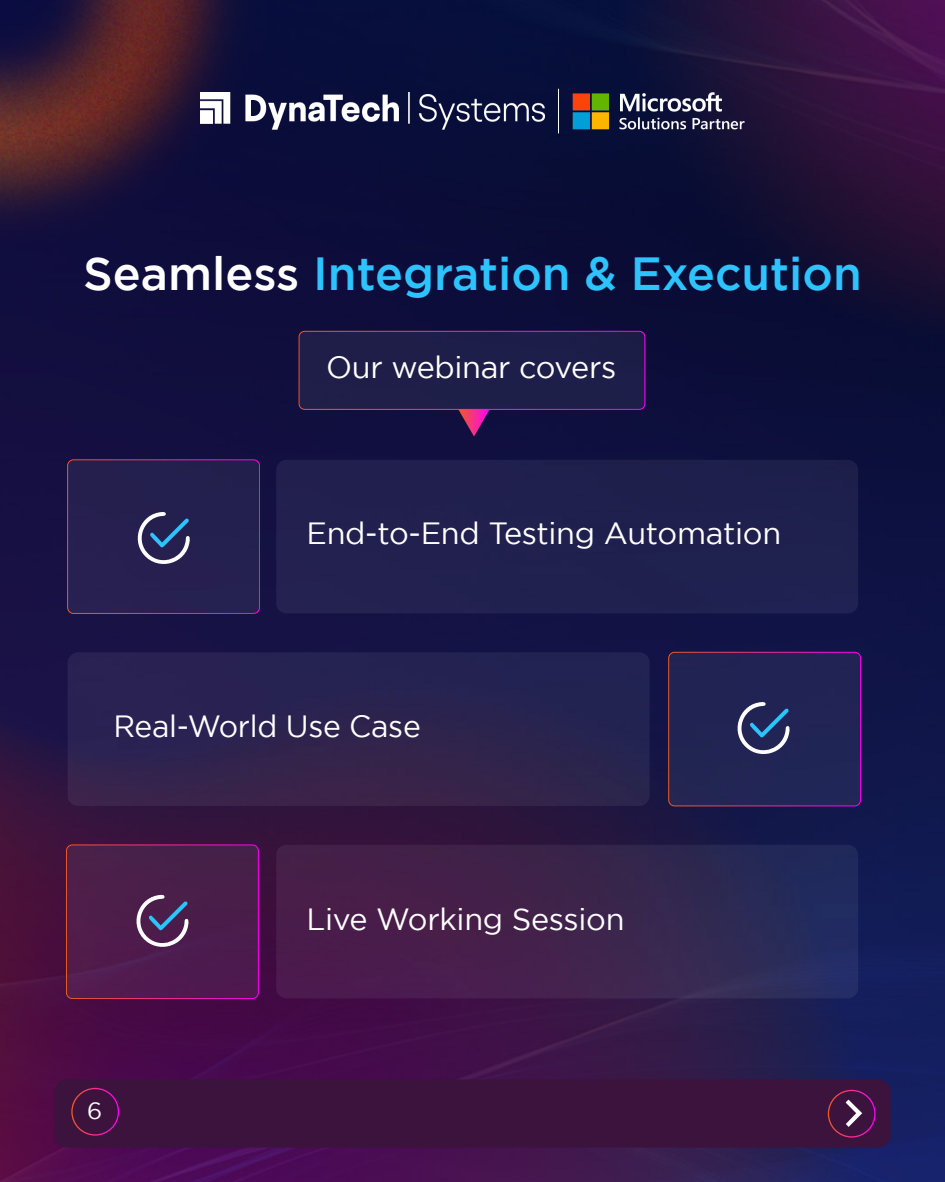
<style>
.page{position:relative;width:945px;height:1182px;background:#fff}
.page>*{position:absolute;margin:0;border:0;box-sizing:border-box;transform-origin:0 0}
.t1{font:500 46.38px "Gotham";color:#2cc3ff}
.t2{font:30.62px "Gotham";letter-spacing:-.01em;color:#fff}
.t3{font:23.36px "Gotham";color:#fff}
.s1{color:#fff}
</style>
<div class="page">
<img style="left:0;top:0;width:945px;height:1181px">
<div style="left:54px;top:1079px;width:837px;height:68px;background:#3b133d;border-radius:12px"></div>
<div style="left:71px;top:1087px;width:48px;height:48px;border:1px solid #fff;border-radius:50%"></div>
<div style="left:828px;top:1089px;width:48px;height:48px;border:1px solid #fff;border-radius:50%"></div>
<svg style="left:846px;top:1099px;width:16px;height:27px"></svg>
<img style="left:572px;top:88px;width:172px;height:46px">
<img style="left:201px;top:93px;width:344px;height:36px">
<hr style="left:558px;top:89px;width:1px;height:44px;background:#fff">
<div style="left:300px;top:331px;width:346px;height:78px;background:#1e1e49;border-radius:6px"></div>
<div style="left:299px;top:331px;width:346px;height:78px;border:1px solid #fff;border-radius:6px"></div>
<div style="left:68px;top:460px;width:192px;height:153px;background:#251f4f;border-radius:6px"></div>
<div style="left:67px;top:459px;width:193px;height:154px;border:1px solid #fff;border-radius:6px"></div>
<div style="left:67px;top:844px;width:192px;height:154px;background:#4c1d4a;border-radius:6px"></div>
<div style="left:66px;top:844px;width:193px;height:154px;border:1px solid #fff;border-radius:6px"></div>
<svg style="left:136px;top:894px;width:53px;height:60px"></svg>
<svg style="left:137px;top:512px;width:53px;height:52px"></svg>
<div style="left:276px;top:460px;width:582px;height:153px;background:#20204e;border-radius:10px"></div>
<div style="left:68px;top:652px;width:582px;height:153px;background:linear-gradient(to bottom,#212254,#37244a);border-radius:10px"></div>
<div style="left:669px;top:652px;width:192px;height:153px;background:#212453;border-radius:6px"></div>
<div style="left:669px;top:652px;width:192px;height:154px;border:1px solid #fff;border-radius:6px"></div>
<div style="left:276px;top:844px;width:582px;height:154px;background:linear-gradient(to right,#511a45,#252d5a);border-radius:10px"></div>
<svg style="left:458px;top:409px;width:32px;height:27px"></svg>
<svg style="left:737px;top:702px;width:53px;height:52px"></svg>
<h1 class="t1" style="left:83px;top:247px;width:780px"><span class="s1">Seamless</span> Integration &amp; Execution</h1>
<p class="t2" style="left:326px;top:350px;width:292px">Our webinar covers</p>
<p class="t2" style="left:306px;top:516px;width:476px">End-to-End Testing Automation</p>
<p class="t2" style="left:113px;top:709px;width:309px">Real-World Use Case</p>
<p class="t3" style="left:87px;top:1097px;width:17px">6</p>
<p class="t2" style="left:306px;top:902px;width:320px">Live Working Session</p>
</div>
